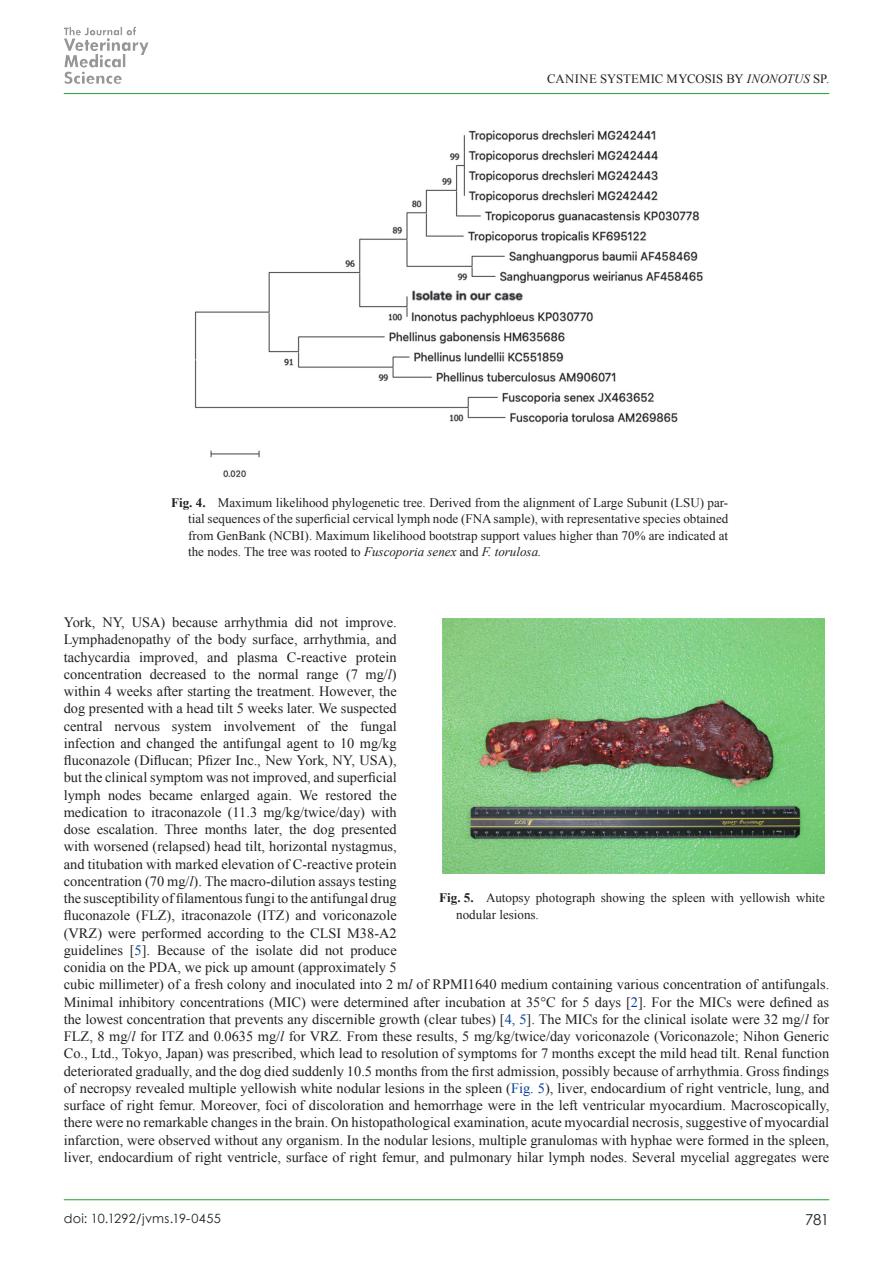
<style>
.page{position:relative;width:893px;height:1263px;background:#fff}
.page>*{position:absolute;margin:0;border:0;box-sizing:border-box;transform-origin:0 0}
.t1{font:15px "Century Gothic";color:#231f20}
.t2{font:14.25px/17.2px "Times New Roman";color:#231f20}
.t3{font:13.05px/16.5px "Times New Roman";color:#231f20;text-align:justify}
.t4{font:12.75px "Times New Roman";letter-spacing:.005em;color:#231f20}
.t5{font:12.75px "Century Gothic";letter-spacing:.02em;color:#231f20}
.s1{font-style:italic}
.s2{font-weight:700}
.s3{color:#003f98}
</style>
<div class="page">
<img style="left:64px;top:27px;width:74px;height:24px">
<hr style="left:64px;top:93px;width:765px;height:1px;background:#2aa738">
<hr style="left:64px;top:1199px;width:765px;height:1px;background:#2aa738">
<img style="left:194px;top:130px;width:509px;height:348px">
<img style="left:442px;top:619px;width:383px;height:254px">
<p class="t4" style="left:547px;top:70px;width:284px">CANINE SYSTEMIC MYCOSIS BY <span class="s1">INONOTUS</span> SP.</p>
<p class="t3" style="left:188px;top:494px;width:542px;text-indent:-17px"><span class="s2">Fig. 4.</span> Maximum likelihood phylogenetic tree. Derived from the alignment of Large Subunit (LSU) par&shy;tial sequences of the superficial cervical lymph node (FNA sample), with representative species obtained from GenBank (NCBI). Maximum likelihood bootstrap support values higher than 70% are indicated at the nodes. The tree was rooted to <span class="s1">Fuscoporia senex</span> and <span class="s1">F. torulosa.</span></p>
<p class="t2" style="left:64px;top:613px;width:767px">York, NY, USA) because arrhythmia did not improve.<br>Lymphadenopathy of the body surface, arrhythmia, and<br>tachycardia improved, and plasma C-reactive protein<br>concentration decreased to the normal range (7 mg/<span class="s1">l</span>)<br>within 4 weeks after starting the treatment. However, the<br>dog presented with a head tilt 5 weeks later. We suspected<br>central nervous system involvement of the fungal<br>infection and changed the antifungal agent to 10 mg/kg<br>fluconazole (Diflucan; Pfizer Inc., New York, NY, USA),<br>but the clinical symptom was not improved, and superficial<br>lymph nodes became enlarged again. We restored the<br>medication to itraconazole (11.3 mg/kg/twice/day) with<br>dose escalation. Three months later, the dog presented<br>with worsened (relapsed) head tilt, horizontal nystagmus,<br>and titubation with marked elevation of C-reactive protein<br>concentration (70 mg/<span class="s1">l</span>). The macro-dilution assays testing<br>the susceptibility of filamentous fungi to the antifungal drug<br>fluconazole (FLZ), itraconazole (ITZ) and voriconazole<br>(VRZ) were performed according to the CLSI M38-A2<br>guidelines [<span class="s3">5</span>]. Because of the isolate did not produce<br>conidia on the PDA, we pick up amount (approximately 5<br>cubic millimeter) of a fresh colony and inoculated into 2 m<span class="s1">l</span> of RPMI1640 medium containing various concentration of antifungals.<br>Minimal inhibitory concentrations (MIC) were determined after incubation at 35°C for 5 days [<span class="s3">2</span>]. For the MICs were defined as the lowest concentration that prevents any discernible growth (clear tubes) [<span class="s3">4, 5</span>]. The MICs for the clinical isolate were 32 mg/<span class="s1">l</span> for FLZ, 8 mg/<span class="s1">l</span> for ITZ and 0.0635 mg/<span class="s1">l</span> for VRZ. From these results, 5 mg/kg/twice/day voriconazole (Voriconazole; Nihon Generic Co., Ltd., Tokyo, Japan) was prescribed, which lead to resolution of symptoms for 7 months except the mild head tilt. Renal function deteriorated gradually, and the dog died suddenly 10.5 months from the first admission, possibly because of arrhythmia. Gross findings of necropsy revealed multiple yellowish white nodular lesions in the spleen (<span class="s3">Fig. 5</span>), liver, endocardium of right ventricle, lung, and surface of right femur. Moreover, foci of discoloration and hemorrhage were in the left ventricular myocardium. Macroscopically, there were no remarkable changes in the brain. On histopathological examination, acute myocardial necrosis, suggestive of myocardial infarction, were observed without any organism. In the nodular lesions, multiple granulomas with hyphae were formed in the spleen, liver, endocardium of right ventricle, surface of right femur, and pulmonary hilar lymph nodes. Several mycelial aggregates were</p>
<p class="t3" style="left:456px;top:889px;width:370px;text-indent:-17px"><span class="s2">Fig. 5.</span> Autopsy photograph showing the spleen with yellowish white nodular lesions.</p>
<p class="t5" style="left:64px;top:1209px;width:159px">doi: 10.1292/jvms.19-0455</p>
<p class="t1" style="left:805px;top:1209px;width:26px">781</p>
</div>
